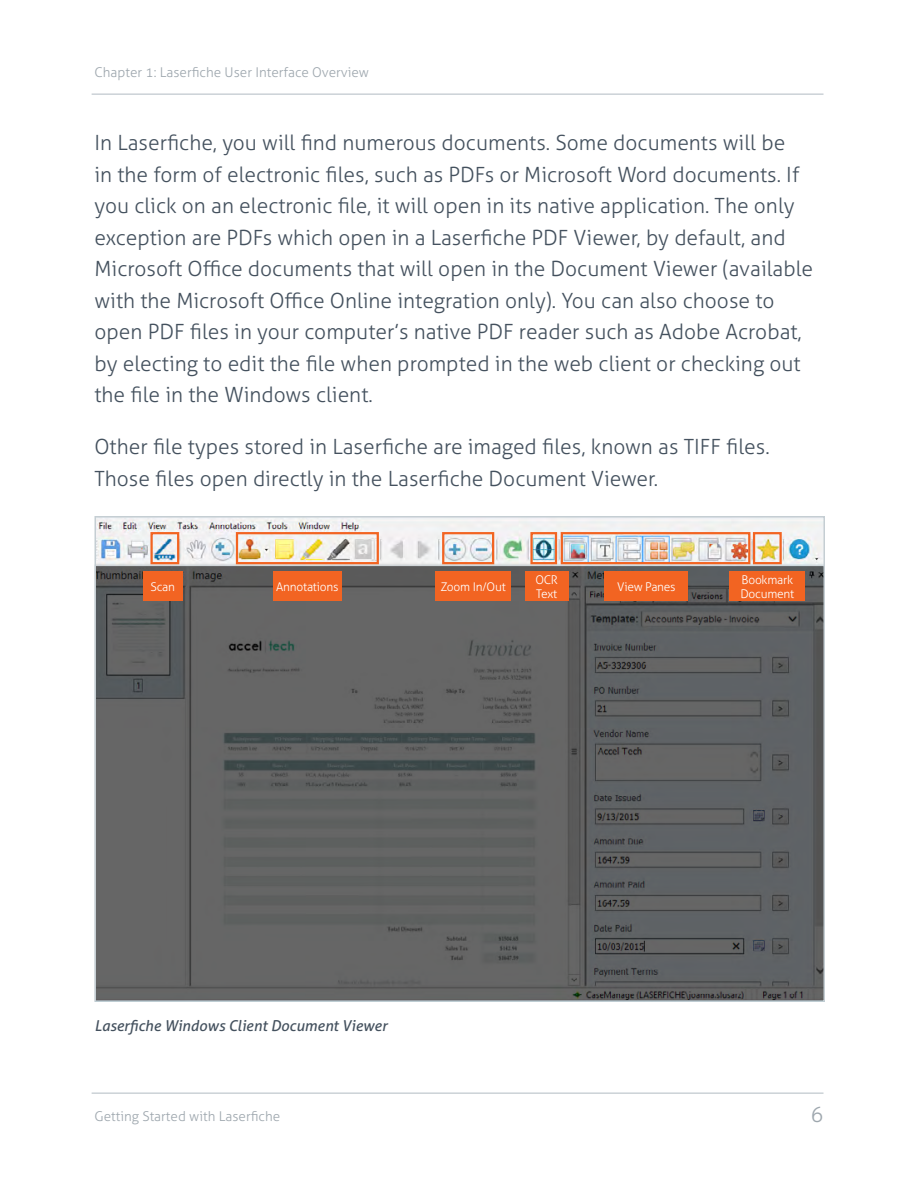
<style>
.page{position:relative;width:918px;height:1188px;background:#fff}
.page>*{position:absolute;margin:0;border:0;box-sizing:border-box;transform-origin:0 0}
.t1{font:300 21px/31.5px "Aller";color:#44515e}
.t2{font:300 21px "Aller";color:#9ea7ae}
.t3{font:italic 15px "Aller";color:#44515e}
.t4{font:300 13.5px "Aller";color:#9ea7ae}
.t5{font:300 12px/14.4px "Aller";letter-spacing:-.02em;color:#fff}
</style>
<div class="page">
<hr style="left:92px;top:1093px;width:732px;height:1px;background:#b1bbc2">
<hr style="left:92px;top:94px;width:732px;height:1px;background:#b1bbc2">
<img style="left:97px;top:519px;width:725px;height:46px">
<svg style="left:97px;top:568px;width:725px;height:431px;background:#5f6161"></svg>
<div style="left:94px;top:565px;width:731px;height:437px;border:2px solid #c5ced3"></div>
<div style="left:561px;top:532px;width:189px;height:32px;border:2px solid #f26422"></div>
<div style="left:442px;top:532px;width:52px;height:32px;border:2px solid #f26422"></div>
<div style="left:530px;top:532px;width:27px;height:32px;border:2px solid #f26422"></div>
<div style="left:236px;top:532px;width:143px;height:32px;border:2px solid #f26422"></div>
<div style="left:150px;top:532px;width:29px;height:32px;border:2px solid #f26422"></div>
<div style="left:753px;top:532px;width:29px;height:32px;border:2px solid #f26422"></div>
<div style="left:604px;top:572px;width:84px;height:29px;background:#f26422"></div>
<div style="left:436px;top:572px;width:75px;height:29px;background:#f26422"></div>
<div style="left:525px;top:572px;width:43px;height:29px;background:#f26422"></div>
<div style="left:273px;top:572px;width:69px;height:29px;background:#f26422"></div>
<div style="left:143px;top:572px;width:40px;height:29px;background:#f26422"></div>
<div style="left:730px;top:572px;width:75px;height:29px;background:#f26422"></div>
<p class="t4" style="left:94px;top:64px;width:276px">Chapter 1: Laserfiche User Interface Overview</p>
<p class="t1" style="left:94px;top:127px;width:720px">In Laserfiche, you will find numerous documents. Some documents will be<br>in the form of electronic files, such as PDFs or Microsoft Word documents. If you click on an electronic file, it will open in its native application. The only exception are PDFs which open in a Laserfiche PDF Viewer, by default, and Microsoft Office documents that will open in the Document Viewer (available with the Microsoft Office Online integration only). You can also choose to open PDF files in your computer’s native PDF reader such as Adobe Acrobat, by electing to edit the file when prompted in the web client or checking out the file in the Windows client.</p>
<p class="t1" style="left:94px;top:431px;width:677px">Other file types stored in Laserfiche are imaged files, known as TIFF files.<br>Those files open directly in the Laserfiche Document Viewer.</p>
<p class="t5" style="left:151px;top:579px;width:26px">Scan</p>
<p class="t5" style="left:276px;top:579px;width:64px">Annotations</p>
<p class="t5" style="left:740px;top:572px;width:55px">Bookmark<br>Document</p>
<p class="t5" style="left:535px;top:572px;width:24px">OCR<br>Text</p>
<p class="t5" style="left:441px;top:579px;width:67px">Zoom In/Out</p>
<p class="t5" style="left:617px;top:579px;width:60px">View Panes</p>
<p class="t3" style="left:94px;top:1016px;width:294px">Laserfiche Windows Client Document Viewer</p>
<p class="t4" style="left:94px;top:1109px;width:187px">Getting Started with Laserfiche</p>
<p class="t2" style="left:811px;top:1102px;width:14px">6</p>
</div>
